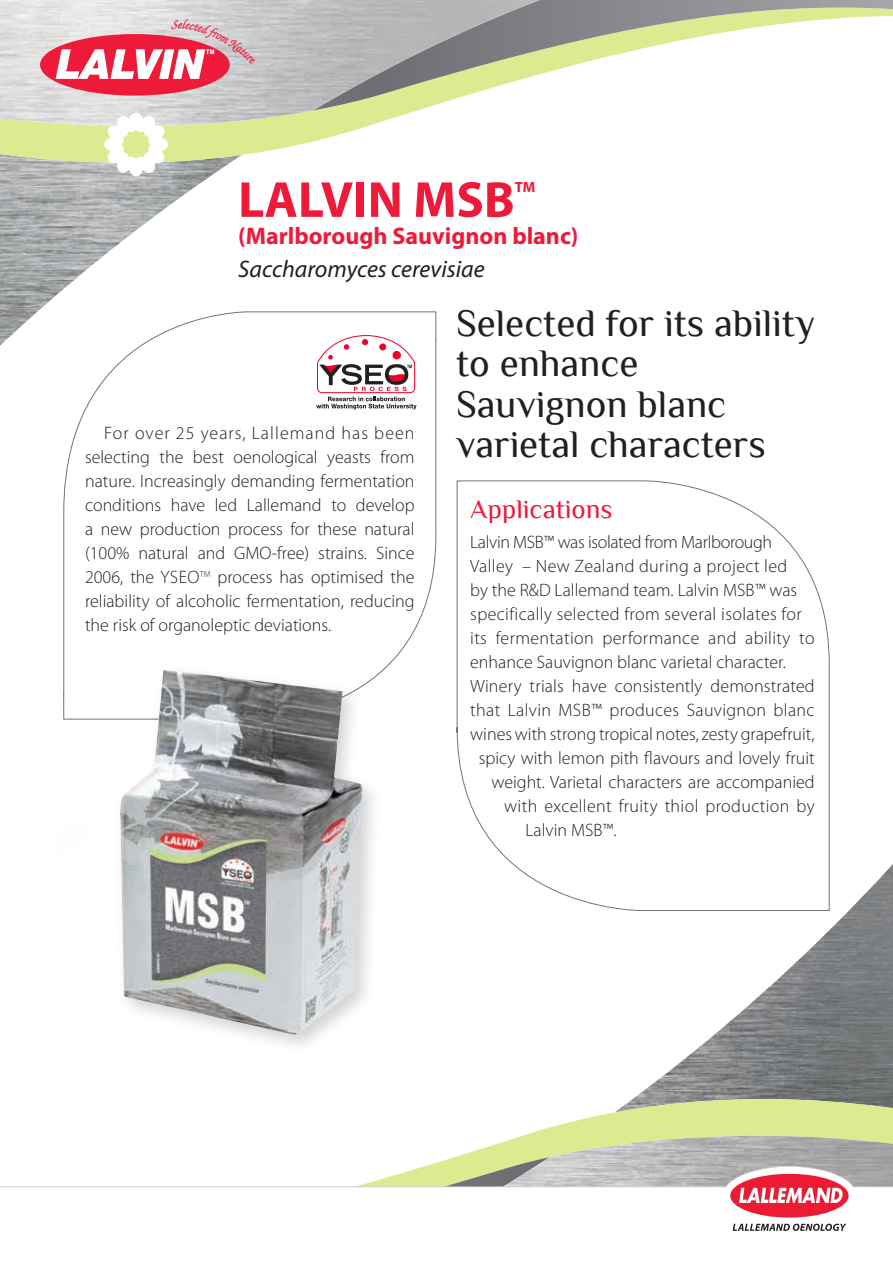
<style>
.page{position:relative;width:893px;height:1263px;background:#fff}
.page>*{position:absolute;margin:0;border:0;box-sizing:border-box;transform-origin:0 0}
.t1{font:700 51px "Myriad Pro";color:#ed1a3a}
.t2{font:39px/40.5px "Philosopher";color:#231f20}
.t3{font:27px "Philosopher";color:#ed1a3a}
.t4{font:700 24px "Myriad Pro";color:#ed1a3a}
.t5{font:italic 24px "Myriad Pro";color:#231f20}
.t6{font:300 18px/24px "Myriad Pro";color:#231f20;text-align:justify}
.t7{font:300 18px "Myriad Pro";letter-spacing:.02em;color:#231f20}
.t8{font:300 18px "Myriad Pro";letter-spacing:-.02em;color:#231f20}
.t9{font:700 14.85px "Myriad Pro";color:#ed1a3a}
</style>
<div class="page">
<img style="left:643px;top:864px;width:250px;height:227px">
<img style="left:0;top:177px;width:209px;height:169px">
<svg style="left:522px;top:1091px;width:371px;height:45px;fill:#dcea90"></svg>
<img style="left:426px;top:1136px;width:467px;height:30px">
<svg style="left:719px;top:998px;width:8px;height:5px"></svg>
<svg style="left:576px;top:0;width:317px;height:65px"></svg>
<svg style="left:0;top:1166px;width:893px;height:65px"></svg>
<div style="left:730px;top:1174px;width:118px;height:43px;background:#ed1a33;border-radius:50%"></div>
<svg style="left:739px;top:1188px;width:104px;height:15px"></svg>
<svg style="left:733px;top:1224px;width:113px;height:7px"></svg>
<svg style="left:0;top:0;width:576px;height:177px"></svg>
<svg style="left:63px;top:311px;width:374px;height:409px"></svg>
<svg style="left:456px;top:480px;width:374px;height:431px"></svg>
<svg style="left:316px;top:335px;width:101px;height:75px"></svg>
<div style="left:113px;top:663px;width:270px;height:391px;background:#231f20;opacity:.2"></div>
<img style="left:120px;top:670px;width:244px;height:365px">
<h1 class="t1" style="left:238px;top:166px;width:278px">LALVIN MSB</h1>
<p class="t9" style="left:515px;top:177px;width:22px">TM</p>
<h3 class="t4" style="left:238px;top:220px;width:342px">(Marlborough Sauvignon blanc)</h3>
<h3 class="t5" style="left:238px;top:254px;width:248px">Saccharomyces cerevisiae</h3>
<h2 class="t2" style="left:456px;top:303px;width:361px">Selected for its ability to enhance<br>Sauvignon blanc varietal characters</h2>
<p class="t6" style="left:85px;top:420px;width:331px;text-indent:19px">For over 25 years, Lallemand has been selecting the best oenological yeasts from nature. Increasingly demanding fermentation conditions have led Lallemand to develop a new production process for these natural (100% natural and GMO-free) strains. Since 2006, the Yseo<sup>TM</sup> process has optimised the reliability of alcoholic fermentation, reducing the risk of organoleptic deviations.</p>
<h3 class="t3" style="left:470px;top:495px;width:144px">Applications</h3>
<p class="t8" style="left:470px;top:531px;width:303px">Lalvin MSB™ was isolated from Marlborough</p>
<p class="t7" style="left:470px;top:555px;width:319px">Valley – New Zealand during a project led</p>
<p class="t6" style="left:470px;top:578px;width:329px">by the R&amp;D Lallemand team. Lalvin MSB™ was</p>
<p class="t7" style="left:470px;top:603px;width:333px">specifically selected from several isolates for</p>
<p class="t7" style="left:470px;top:627px;width:346px">its fermentation performance and ability to</p>
<p class="t6" style="left:470px;top:650px;width:317px">enhance Sauvignon blanc varietal character.</p>
<p class="t6" style="left:470px;top:674px;width:346px">Winery trials have consistently demonstrated</p>
<p class="t7" style="left:470px;top:699px;width:346px">that Lalvin MSB™ produces Sauvignon blanc</p>
<p class="t6" style="left:470px;top:722px;width:346px">wines with strong tropical notes, zesty grapefruit,</p>
<p class="t6" style="left:479px;top:746px;width:337px">spicy with lemon pith flavours and lovely fruit</p>
<p class="t6" style="left:491px;top:770px;width:325px">weight. Varietal characters are accompanied</p>
<p class="t7" style="left:504px;top:795px;width:312px">with excellent fruity thiol production by</p>
<p class="t6" style="left:525px;top:818px;width:92px">Lalvin MSB™.</p>
</div>
